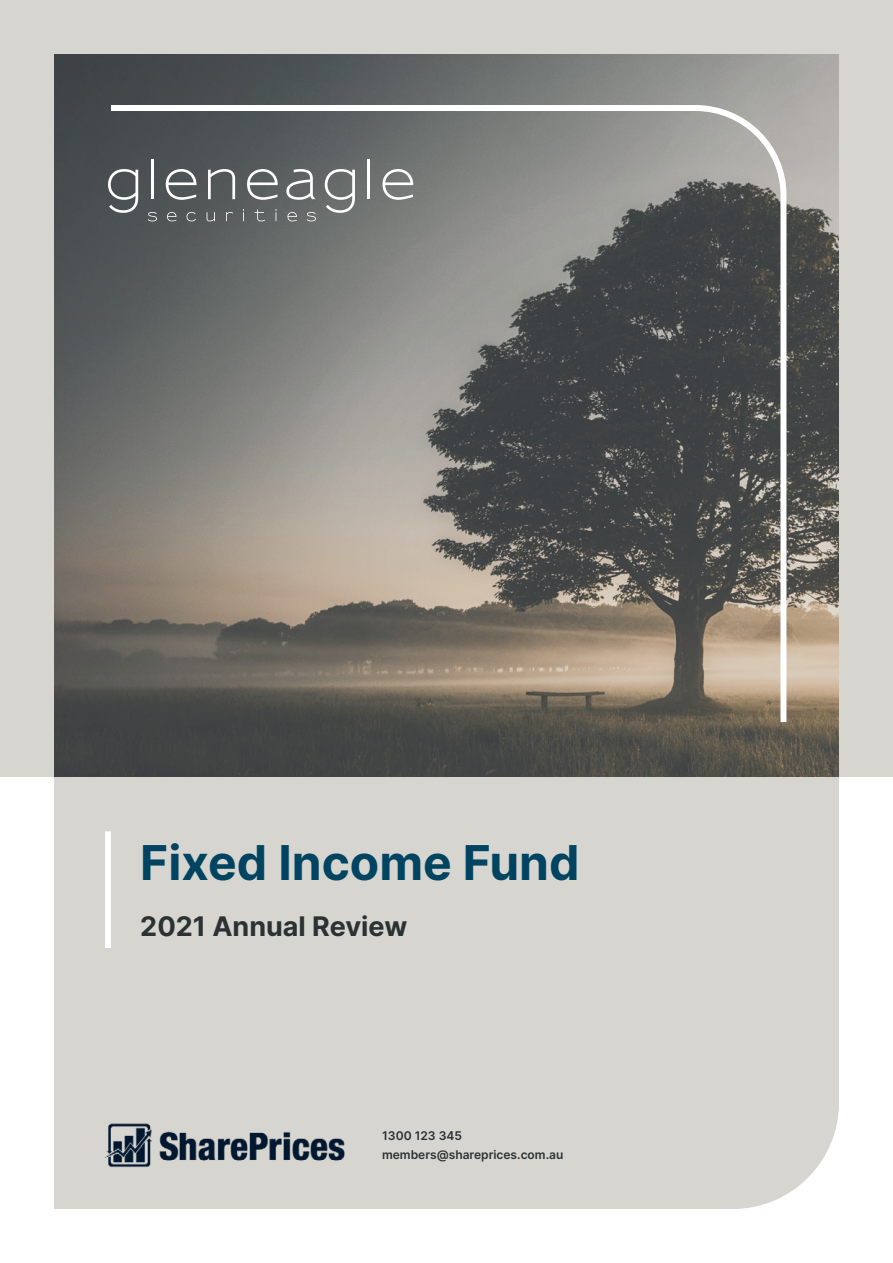
<style>
.page{position:relative;width:893px;height:1263px;background:#fff}
.page>*{position:absolute;margin:0;border:0;box-sizing:border-box;transform-origin:0 0}
.t1{font:700 48px "Inter";color:#004461}
.t2{font:700 27px "Inter";color:#2b3234}
.t3{font:600 12px/19.2px "Inter";color:#2b3234}
</style>
<div class="page">
<div style="left:54px;top:776px;width:785px;height:433px;background:#d7d5d0"></div>
<div style="left:0;top:0;width:893px;height:776px;background:#d7d5d0"></div>
<img style="left:54px;top:54px;width:785px;height:722px">
<div style="left:105px;top:831px;width:6px;height:117px;background:#fff"></div>
<svg style="left:105px;top:102px;width:684px;height:626px"></svg>
<img style="left:104px;top:1122px;width:242px;height:45px">
<h1 class="t1" style="left:140px;top:828px;width:441px">Fixed Income Fund</h1>
<h2 class="t2" style="left:140px;top:907px;width:269px">2021 Annual Review</h2>
<p class="t3" style="left:382px;top:1126px;width:183px">1300 123 345 members@shareprices.com.au</p>
</div>
